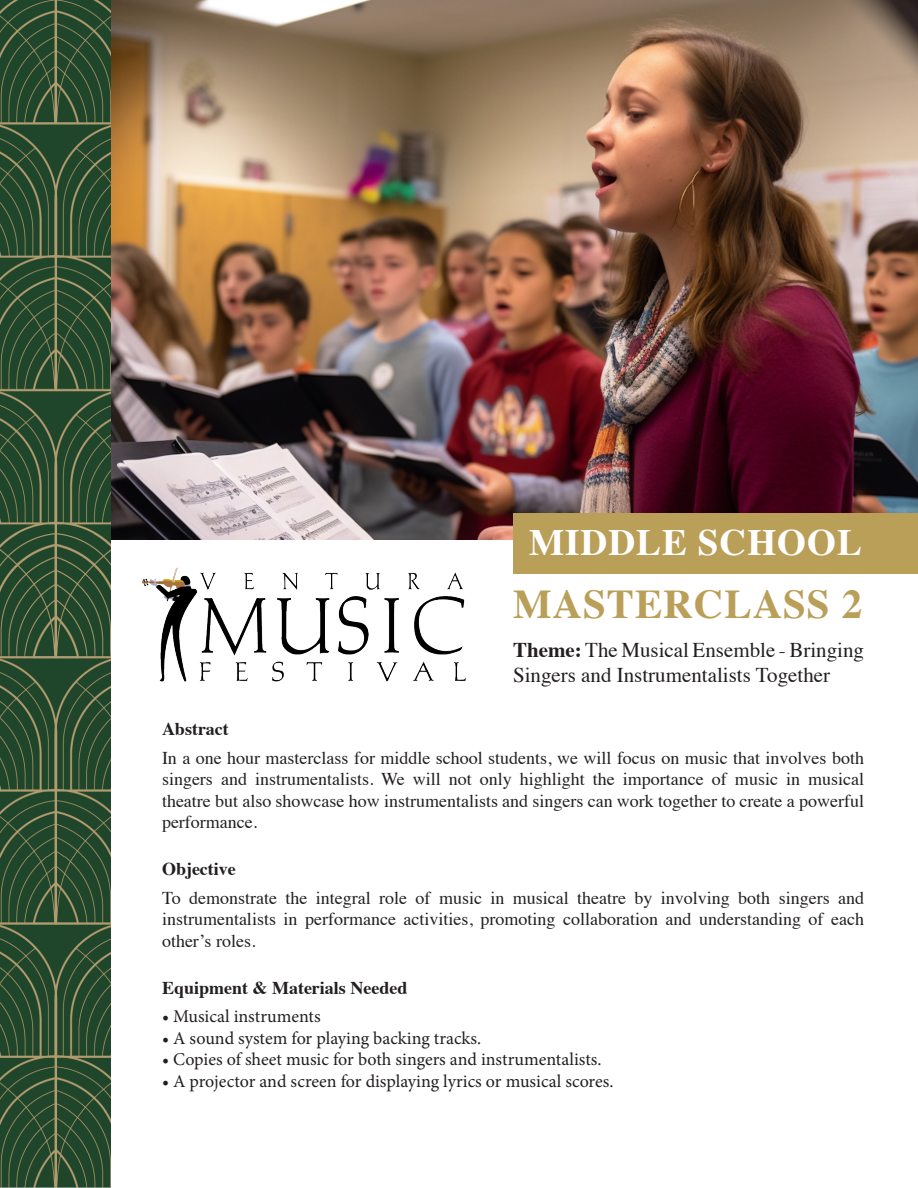
<style>
.page{position:relative;width:918px;height:1188px;background:#fff}
.page>*{position:absolute;margin:0;border:0;box-sizing:border-box;transform-origin:0 0}
.t1{font:700 40.8px "Times";letter-spacing:.025em;color:#ba9f59}
.t2{font:700 37.2px "Times";letter-spacing:.025em;color:#fff}
.t3{font:21px/25.2px "Times";color:#231f20}
.t4{font:18px/21.6px "Times";color:#231f20;text-align:justify}
.t5{font:18px "Minion Pro";color:#231f20}
.t6{font:700 18px "Times";color:#231f20}
.s1{font-weight:700}
</style>
<div class="page">
<img style="left:110px;top:0;width:808px;height:540px">
<img style="left:142px;top:567px;width:324px;height:115px">
<img style="left:0;top:0;width:110px;height:1188px">
<div style="left:513px;top:513px;width:405px;height:60px;background:#ba9f59"></div>
<p class="t2" style="left:529px;top:507px;width:334px">MIDDLE SCHOOL</p>
<p class="t1" style="left:513px;top:565px;width:351px">MASTERCLASS 2</p>
<p class="t6" style="left:162px;top:712px;width:68px">Abstract</p>
<p class="t3" style="left:513px;top:636px;width:353px"><span class="s1">Theme:</span> The Musical Ensemble - Bringing<br>Singers and Instrumentalists Together</p>
<p class="t4" style="left:162px;top:745px;width:704px">In a one hour masterclass for middle school students, we will focus on music that involves both singers and instrumentalists. We will not only highlight the importance of music in musical theatre but also showcase how instrumentalists and singers can work together to create a powerful performance.</p>
<p class="t6" style="left:162px;top:852px;width:75px">Objective</p>
<p class="t4" style="left:162px;top:885px;width:704px">To demonstrate the integral role of music in musical theatre by involving both singers and instrumentalists in performance activities, promoting collaboration and understanding of each other’s roles.</p>
<p class="t6" style="left:162px;top:971px;width:247px">Equipment &amp; Materials Needed</p>
<p class="t5" style="left:162px;top:1004px;width:160px">• Musical instruments</p>
<p class="t5" style="left:162px;top:1026px;width:321px">• A sound system for playing backing tracks.</p>
<p class="t5" style="left:162px;top:1047px;width:441px">• Copies of sheet music for both singers and instrumentalists.</p>
<p class="t5" style="left:162px;top:1069px;width:453px">• A projector and screen for displaying lyrics or musical scores.</p>
</div>
